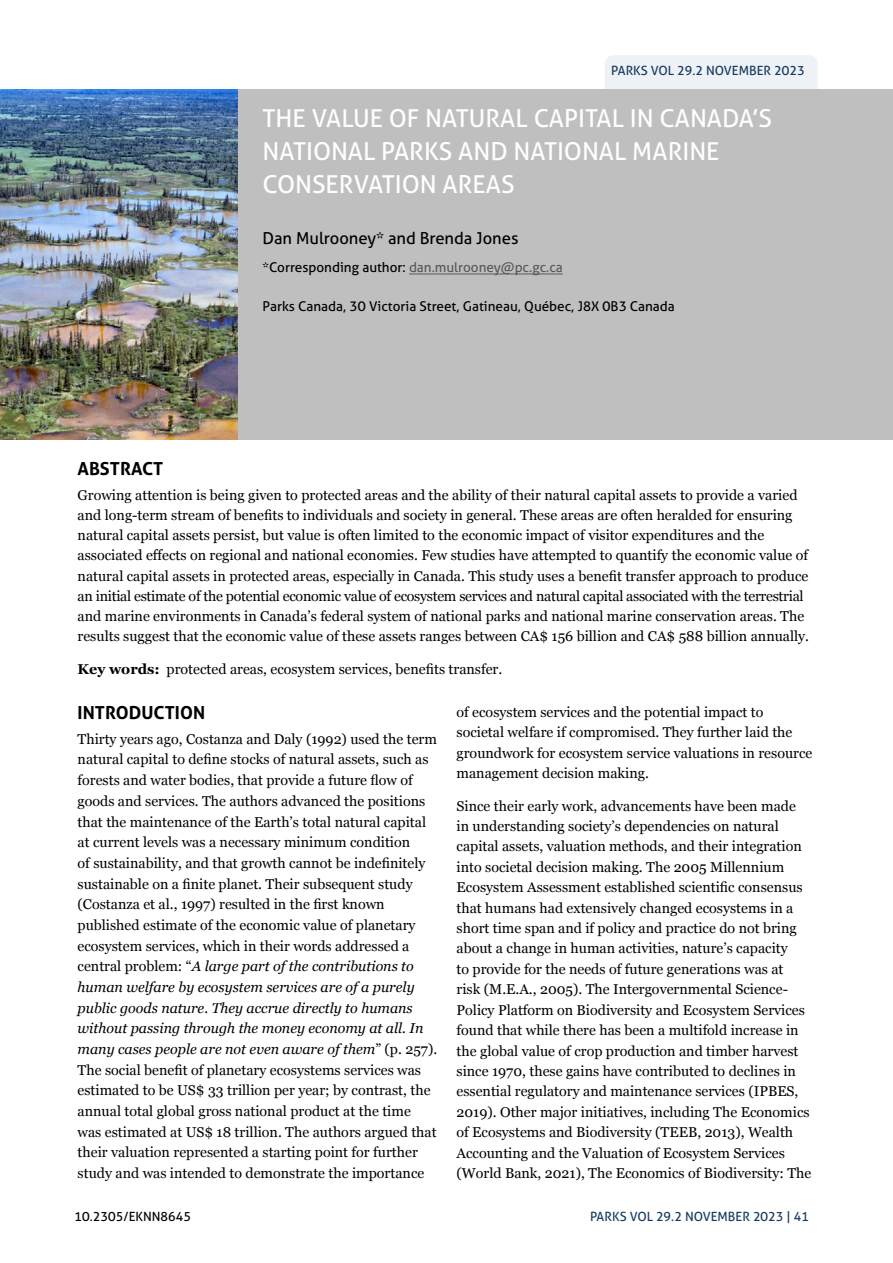
<style>
.page{position:relative;width:893px;height:1263px;background:#fff}
.page>*{position:absolute;margin:0;border:0;box-sizing:border-box;transform-origin:0 0}
.t1{font:24.75px/33px "Aller";color:#fff}
.t2{font:700 18px "Aller";color:#000}
.t3{font:16.5px "Aller";color:#000}
.t4{font:14.25px/20.7px "Georgia";color:#000}
.t5{font:13.5px "Aller";color:#000}
.t6{font:13.5px "Aller";color:#58595b}
.t7{font:12.75px "Aller";color:#153961}
.t8{font:12.75px "Aller";color:#000}
.s1{color:#000}
.s2{font-weight:700}
.s3{font-style:italic}
</style>
<div class="page">
<img style="left:0;top:89px;width:238px;height:350px">
<div style="left:605px;top:55px;width:212px;height:43px;background:#eef1f5;border-radius:9px"></div>
<div style="left:238px;top:89px;width:655px;height:350px;background:#bfbfbf"></div>
<hr style="left:409px;top:273px;width:154px;height:1px;background:#58595b">
<p class="t7" style="left:611px;top:62px;width:195px">PARKS VOL 29.2 NOVEMBER 2023</p>
<h1 class="t1" style="left:263px;top:102px;width:511px">THE VALUE OF NATURAL CAPITAL IN CANADA’S<br>NATIONAL PARKS AND NATIONAL MARINE<br>CONSERVATION AREAS</h1>
<p class="t3" style="left:263px;top:227px;width:257px">Dan Mulrooney* and Brenda Jones</p>
<p class="t6" style="left:263px;top:258px;width:302px"><span class="s1">*Corresponding author:</span> dan.mulrooney@pc.gc.ca</p>
<p class="t5" style="left:263px;top:297px;width:414px">Parks Canada, 30 Victoria Street, Gatineau, Québec, J8X 0B3 Canada</p>
<p class="t2" style="left:78px;top:457px;width:87px">ABSTRACT</p>
<p class="t4" style="left:78px;top:484px;width:733px;line-height:20.2px">Growing attention is being given to protected areas and the ability of their natural capital assets to provide a varied and long-term stream of benefits to individuals and society in general. These areas are often heralded for ensuring natural capital assets persist, but value is often limited to the economic impact of visitor expenditures and the associated effects on regional and national economies. Few studies have attempted to quantify the economic value of natural capital assets in protected areas, especially in Canada. This study uses a benefit transfer approach to produce an initial estimate of the potential economic value of ecosystem services and natural capital associated with the terrestrial and marine environments in Canada’s federal system of national parks and national marine conservation areas. The results suggest that the economic value of these assets ranges between CA$ 156 billion and CA$ 588 billion annually.</p>
<p class="t4" style="left:78px;top:658px;width:426px"><span class="s2">Key words:</span> protected areas, ecosystem services, benefits transfer.</p>
<p class="t2" style="left:78px;top:701px;width:129px">INTRODUCTION</p>
<p class="t4" style="left:78px;top:728px;width:361px">Thirty years ago, Costanza and Daly (1992) used the term natural capital to define stocks of natural assets, such as forests and water bodies, that provide a future flow of goods and services. The authors advanced the positions that the maintenance of the Earth’s total natural capital at current levels was a necessary minimum condition<br>of sustainability, and that growth cannot be indefinitely sustainable on a finite planet. Their subsequent study (Costanza et al., 1997) resulted in the first known published estimate of the economic value of planetary ecosystem services, which in their words addressed a central problem: “<span class="s3">A large part of the contributions to human welfare by ecosystem services are of a purely public goods nature. They accrue directly to humans without passing through the money economy at all. In many cases people are not even aware of them</span>” (p. 257).<br>The social benefit of planetary ecosystems services was estimated to be US$ 33 trillion per year; by contrast, the annual total global gross national product at the time was estimated at US$ 18 trillion. The authors argued that their valuation represented a starting point for further study and was intended to demonstrate the importance</p>
<p class="t8" style="left:74px;top:1208px;width:118px">10.2305/EKNN8645</p>
<p class="t4" style="left:457px;top:701px;width:357px">of ecosystem services and the potential impact to societal welfare if compromised. They further laid the groundwork for ecosystem service valuations in resource management decision making.</p>
<p class="t4" style="left:457px;top:795px;width:356px">Since their early work, advancements have been made in understanding society’s dependencies on natural capital assets, valuation methods, and their integration into societal decision making. The 2005 Millennium Ecosystem Assessment established scientific consensus that humans had extensively changed ecosystems in a short time span and if policy and practice do not bring about a change in human activities, nature’s capacity<br>to provide for the needs of future generations was at<br>risk (M.E.A., 2005). The Intergovernmental Science-Policy Platform on Biodiversity and Ecosystem Services found that while there has been a multifold increase in the global value of crop production and timber harvest since 1970, these gains have contributed to declines in essential regulatory and maintenance services (IPBES, 2019). Other major initiatives, including The Economics of Ecosystems and Biodiversity (TEEB, 2013), Wealth Accounting and the Valuation of Ecosystem Services (World Bank, 2021), The Economics of Biodiversity: The</p>
<p class="t7" style="left:590px;top:1208px;width:221px">PARKS VOL 29.2 NOVEMBER 2023 | 41</p>
</div>
